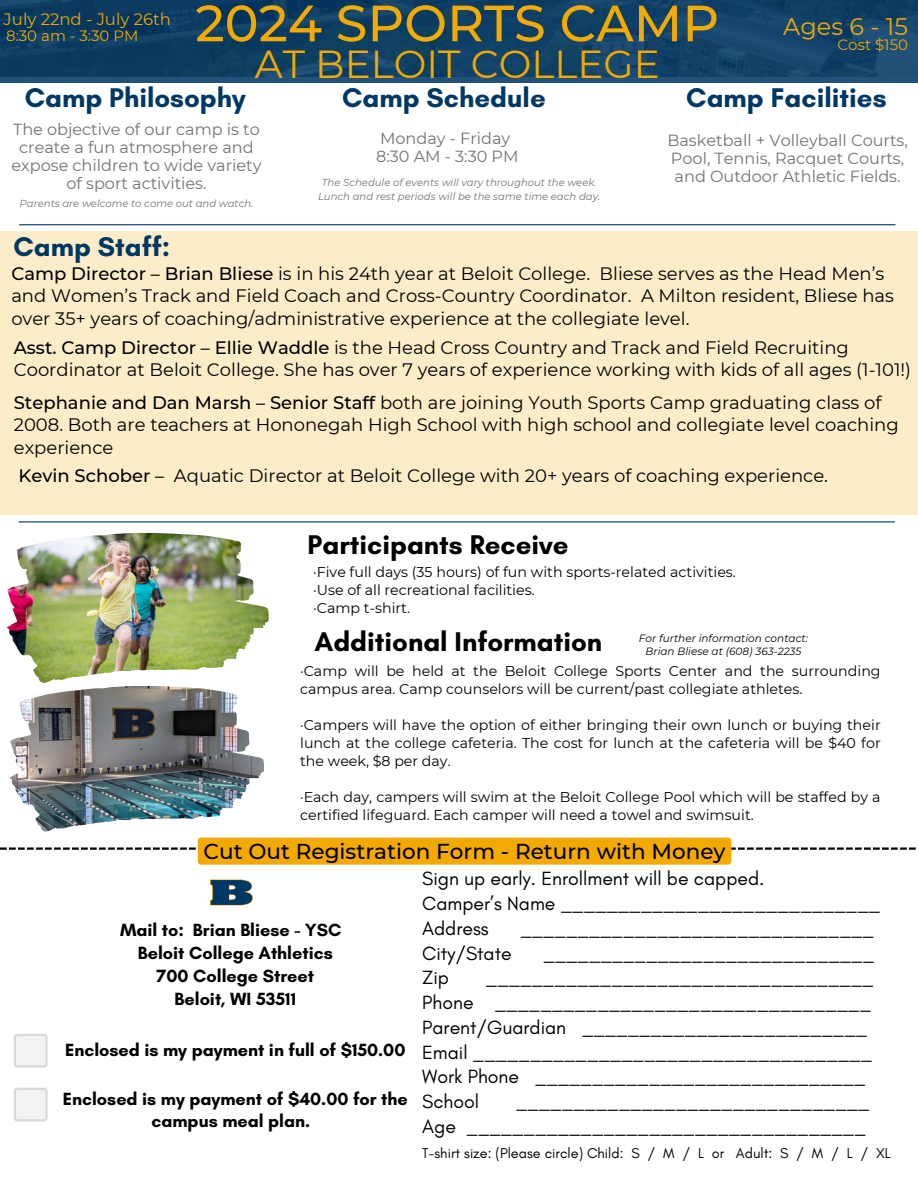
<style>
.page{position:relative;width:918px;height:1188px;background:#fff}
.page>*{position:absolute;margin:0;border:0;box-sizing:border-box;transform-origin:0 0}
.t1{font:500 51px "Montserrat";color:#f2a901}
.t2{font:39px "Montserrat";color:#f2a901}
.t3{font:700 27.6px "Glacial Indifference";color:#003865}
.t4{font:700 27.6px "Glacial Indifference";color:#000}
.t5{font:24px "Montserrat";color:#f2a901}
.t6{font:500 21.6px "Montserrat";color:#000}
.t7{font:19.5px "Glacial Indifference";color:#000}
.t8{font:18px/22.5px "Montserrat";color:#000}
.t9{font:700 18px/22.8px "Glacial Indifference";color:#000;text-align:center}
.t10{font:500 18px "Montserrat";color:#000}
.t11{font:16.5px "Montserrat";color:#f2a901}
.t12{font:16.05px/18px "Montserrat";color:#737373;text-align:center}
.t13{font:15px "Montserrat";color:#f2a901}
.t14{font:14.55px "Glacial Indifference";color:#000}
.t15{font:14.25px/18px "Montserrat";color:#000}
.t16{font:italic 10.5px "Montserrat";color:#000}
.t17{font:italic 10.05px "Montserrat";color:#737373}
.s1{font-weight:500}
</style>
<div class="page">
<svg style="left:0;top:847px;width:916px;height:3px"></svg>
<svg style="left:0;top:0;width:918px;height:83px;fill:#0f4065"></svg>
<img style="left:7px;top:533px;width:262px;height:150px">
<img style="left:10px;top:686px;width:254px;height:146px">
<hr style="left:19px;top:224px;width:876px;height:1px;background:#003865">
<div style="left:0;top:231px;width:918px;height:284px;background:#fcecc7"></div>
<hr style="left:18px;top:521px;width:877px;height:1px;background:#003865">
<img style="left:210px;top:879px;width:43px;height:27px">
<svg style="left:14px;top:1034px;width:34px;height:34px"></svg>
<svg style="left:14px;top:1088px;width:34px;height:33px"></svg>
<div style="left:198px;top:838px;width:533px;height:27px;background:#f2a901;border-radius:3px"></div>
<p class="t11" style="left:4px;top:9px;width:169px">July 22nd - July 26th</p>
<p class="t13" style="left:6px;top:27px;width:134px">8:30 am - 3:30 PM</p>
<h3 class="t1" style="left:195px;top:-8px;width:525px">2024 SPORTS CAMP</h3>
<p class="t2" style="left:255px;top:40px;width:407px">AT BELOIT COLLEGE</p>
<p class="t5" style="left:783px;top:11px;width:126px">Ages 6 - 15</p>
<p class="t13" style="left:838px;top:36px;width:72px">Cost $150</p>
<p class="t3" style="left:25px;top:81px;width:223px">Camp Philosophy</p>
<p class="t12" style="left:12px;top:120px;width:251px">The objective of our camp is to create a fun atmosphere and expose children to wide variety of sport activities.</p>
<p class="t17" style="left:20px;top:197px;width:235px">Parents are welcome to come out and watch.</p>
<p class="t3" style="left:342px;top:81px;width:205px">Camp Schedule</p>
<p class="t12" style="left:380px;top:129px;width:132px">Monday - Friday</p>
<p class="t12" style="left:376px;top:147px;width:144px">8:30 AM - 3:30 PM</p>
<p class="t17" style="left:322px;top:176px;width:276px">The Schedule of events will vary throughout the week.</p>
<p class="t17" style="left:318px;top:190px;width:284px">Lunch and rest periods will be the same time each day.</p>
<p class="t3" style="left:686px;top:81px;width:202px">Camp Facilities</p>
<p class="t12" style="left:667px;top:132px;width:242px;text-align:left">Basketball + Volleyball Courts,<br>Pool, Tennis, Racquet Courts, and Outdoor Athletic Fields.</p>
<p class="t3" style="left:13px;top:229px;width:158px">Camp Staff:</p>
<h6 class="t8" style="left:11px;top:262px;width:884px"><span class="s1">Camp Director – Brian Bliese</span> is in his 24th year at Beloit College. Bliese serves as the Head Men’s and Women’s Track and Field Coach and Cross-Country Coordinator. A Milton resident, Bliese has over 35+ years of coaching/administrative experience at the collegiate level.</h6>
<h3 class="t8" style="left:14px;top:336px;width:899px"><span class="s1">Asst. Camp Director – Ellie Waddle</span> is the Head Cross Country and Track and Field Recruiting<br>Coordinator at Beloit College. She has over 7 years of experience working with kids of all ages (1-101!)</h3>
<p class="t8" style="left:14px;top:391px;width:886px"><span class="s1">Stephanie and Dan Marsh – Senior Staff</span> both are joining Youth Sports Camp graduating class of<br>2008. Both are teachers at Hononegah High School with high school and collegiate level coaching experience</p>
<p class="t10" style="left:19px;top:464px;width:147px">Kevin Schober –</p>
<h3 class="t8" style="left:174px;top:464px;width:656px">Aquatic Director at Beloit College with 20+ years of coaching experience.</h3>
<h2 class="t4" style="left:308px;top:527px;width:262px">Participants Receive</h2>
<p class="t15" style="left:313px;top:563px;width:424px">·Five full days (35 hours) of fun with sports-related activities.</p>
<p class="t15" style="left:313px;top:581px;width:223px">·Use of all recreational facilities.</p>
<p class="t15" style="left:313px;top:599px;width:98px">·Camp t-shirt.</p>
<h5 class="t4" style="left:314px;top:624px;width:289px">Additional Information</h5>
<h6 class="t16" style="left:639px;top:631px;width:171px">For further information contact:</h6>
<h6 class="t16" style="left:646px;top:645px;width:157px">Brian Bliese at (608) 363-2235</h6>
<p class="t15" style="left:300px;top:661px;width:582px">·Camp will be held at the Beloit College Sports Center and the surrounding campus area. Camp counselors will be current/past collegiate athletes.</p>
<p class="t15" style="left:300px;top:715px;width:582px;text-align:justify">·Campers will have the option of either bringing their own lunch or buying their lunch at the college cafeteria. The cost for lunch at the cafeteria will be $40 for the week, $8 per day.</p>
<p class="t15" style="left:300px;top:788px;width:582px">·Each day, campers will swim at the Beloit College Pool which will be staffed by a certified lifeguard. Each camper will need a towel and swimsuit.</p>
<p class="t6" style="left:204px;top:838px;width:524px">Cut Out Registration Form - Return with Money</p>
<p class="t9" style="left:120px;top:919px;width:223px">Mail to: Brian Bliese - YSC<br>Beloit College Athletics<br>700 College Street<br>Beloit, WI 53511</p>
<p class="t9" style="left:65px;top:1039px;width:342px">Enclosed is my payment in full of $150.00</p>
<p class="t9" style="left:63px;top:1088px;width:346px;line-height:21.9px">Enclosed is my payment of $40.00 for the campus meal plan.</p>
<h3 class="t7" style="left:422px;top:867px;width:344px">Sign up early. Enrollment will be capped.</h3>
<p class="t7" style="left:422px;top:892px;width:460px">Camper’s Name ____________________________</p>
<p class="t7" style="left:422px;top:916px;width:68px">Address</p>
<p class="t7" style="left:520px;top:916px;width:355px">_______________________________</p>
<p class="t7" style="left:422px;top:941px;width:91px">City/State</p>
<p class="t7" style="left:543px;top:941px;width:332px">_____________________________</p>
<p class="t7" style="left:422px;top:966px;width:28px">Zip</p>
<p class="t7" style="left:486px;top:966px;width:389px">__________________________________</p>
<p class="t7" style="left:422px;top:991px;width:450px">Phone _________________________________</p>
<h3 class="t7" style="left:422px;top:1015px;width:446px">Parent/Guardian _________________________</h3>
<p class="t7" style="left:422px;top:1040px;width:451px">Email ___________________________________</p>
<p class="t7" style="left:422px;top:1065px;width:445px">Work Phone _____________________________</p>
<p class="t7" style="left:422px;top:1090px;width:59px">School</p>
<p class="t7" style="left:516px;top:1090px;width:355px">_______________________________</p>
<p class="t7" style="left:422px;top:1114px;width:445px">Age ___________________________________</p>
<h3 class="t14" style="left:422px;top:1144px;width:470px">T-shirt size: (Please circle) Child: S / M / L or Adult: S / M / L / XL</h3>
</div>
